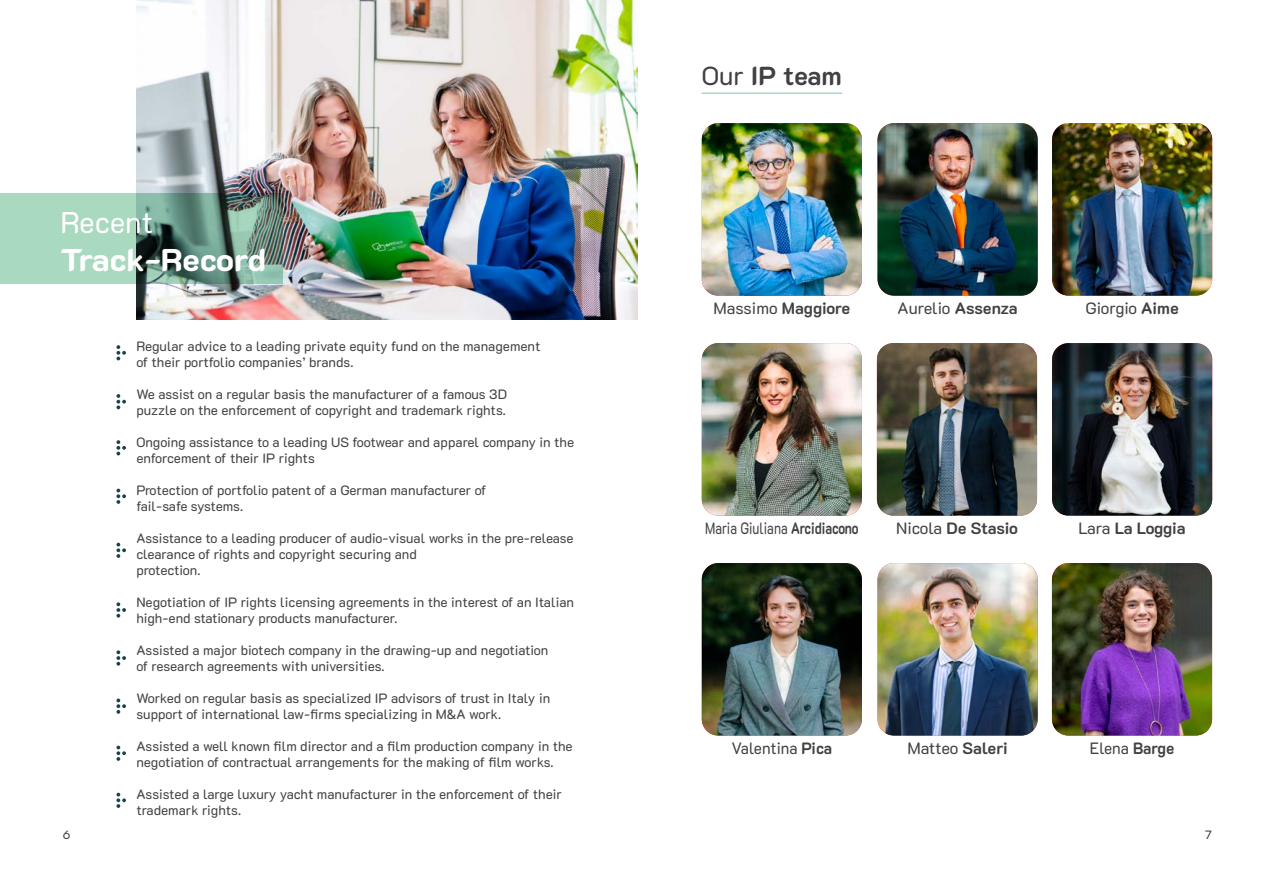
<style>
.page{position:relative;width:1276px;height:893px;background:#fff}
.page>*{position:absolute;margin:0;border:0;box-sizing:border-box;transform-origin:0 0}
.t1{font:800 31.5px "K2 D";letter-spacing:-.025em;color:#fff;scale:1.05 1}
.t2{font:30px "K2 D";color:#fff}
.t3{font:700 25.95px "K2 D";letter-spacing:-.005em;color:#414042}
.t4{font:16.35px "K2 D";color:#414042}
.t5{font:700 16.35px "K2 D";color:#414042}
.t6{font:16.35px "K2 D";color:#414042;scale:.77 1}
.t7{font:16.35px "K2 D";color:#414042;scale:.94 1}
.t8{font:700 16.35px "K2 D";letter-spacing:-.02em;color:#414142}
.t9{font:13.5px/16px "K2 D";color:#414042}
.t10{font:12px "K2 D";color:#414042}
.s1{font-weight:400}
.s2{font-weight:700}
</style>
<div class="page">
<img style="left:136px;top:0;width:502px;height:319px">
<svg style="left:0;top:194px;width:283px;height:90px;background:#83ac98"></svg>
<svg style="left:116px;top:345px;width:10px;height:15px"></svg>
<svg style="left:116px;top:394px;width:10px;height:15px"></svg>
<svg style="left:116px;top:440px;width:10px;height:15px"></svg>
<svg style="left:116px;top:489px;width:10px;height:15px"></svg>
<svg style="left:116px;top:543px;width:10px;height:15px"></svg>
<svg style="left:116px;top:602px;width:10px;height:16px"></svg>
<svg style="left:116px;top:650px;width:10px;height:16px"></svg>
<svg style="left:116px;top:698px;width:10px;height:16px"></svg>
<svg style="left:116px;top:746px;width:10px;height:15px"></svg>
<svg style="left:116px;top:793px;width:10px;height:15px"></svg>
<hr style="left:702px;top:92px;width:140px;height:2px;background:#a9d9be">
<img style="left:702px;top:123px;width:160px;height:173px">
<img style="left:877px;top:123px;width:160px;height:173px">
<img style="left:1052px;top:123px;width:160px;height:173px">
<img style="left:702px;top:343px;width:160px;height:173px">
<img style="left:877px;top:343px;width:160px;height:173px">
<img style="left:877px;top:563px;width:160px;height:172px">
<img style="left:702px;top:563px;width:160px;height:172px">
<img style="left:1052px;top:343px;width:160px;height:173px">
<img style="left:1052px;top:563px;width:160px;height:172px">
<h2 class="t2" style="left:60px;top:205px;width:94px">Recent</h2>
<h1 class="t1" style="left:60px;top:242px;width:197px">Track-Record</h1>
<p class="t9" style="left:136px;top:338px;width:405px">Regular advice to a leading private equity fund on the management of their portfolio companies’ brands.</p>
<p class="t9" style="left:136px;top:386px;width:372px">We assist on a regular basis the manufacturer of a famous 3D puzzle on the enforcement of copyright and trademark rights.</p>
<p class="t9" style="left:136px;top:434px;width:439px">Ongoing assistance to a leading US footwear and apparel company in the enforcement of their IP rights</p>
<p class="t9" style="left:136px;top:482px;width:352px">Protection of portfolio patent of a German manufacturer of fail-safe systems.</p>
<p class="t9" style="left:136px;top:530px;width:439px">Assistance to a leading producer of audio-visual works in the pre-release clearance of rights and copyright securing and<br>protection.</p>
<p class="t9" style="left:136px;top:594px;width:439px">Negotiation of IP rights licensing agreements in the interest of an Italian high-end stationary products manufacturer.</p>
<p class="t9" style="left:136px;top:642px;width:413px">Assisted a major biotech company in the drawing-up and negotiation of research agreements with universities.</p>
<p class="t9" style="left:136px;top:690px;width:415px">Worked on regular basis as specialized IP advisors of trust in Italy in support of international law-firms specializing in M&amp;A work.</p>
<p class="t9" style="left:136px;top:738px;width:438px">Assisted a well known film director and a film production company in the negotiation of contractual arrangements for the making of film works.</p>
<p class="t9" style="left:136px;top:786px;width:427px">Assisted a large luxury yacht manufacturer in the enforcement of their trademark rights.</p>
<h3 class="t3" style="left:702px;top:61px;width:142px"><span class="s1">Our</span> IP team</h3>
<p class="t5" style="left:713px;top:299px;width:138px"><span class="s1">Massimo</span> Maggiore</p>
<p class="t4" style="left:897px;top:299px;width:121px">Aurelio <span class="s2">Assenza</span></p>
<p class="t4" style="left:1085px;top:299px;width:95px">Giorgio <span class="s2">Aime</span></p>
<p class="t6" style="left:705px;top:519px;width:201px">Maria Giuliana <span class="s2">Arcidiacono</span></p>
<p class="t8" style="left:896px;top:519px;width:123px"><span class="s1">Nicola</span> De Stasio</p>
<p class="t5" style="left:1078px;top:519px;width:109px"><span class="s1">Lara</span> La Loggia</p>
<p class="t7" style="left:731px;top:739px;width:108px">Valentina <span class="s2">Pica</span></p>
<p class="t4" style="left:907px;top:739px;width:102px">Matteo <span class="s2">Saleri</span></p>
<p class="t7" style="left:1089px;top:739px;width:92px">Elena <span class="s2">Barge</span></p>
<p class="t10" style="left:63px;top:827px;width:9px">6</p>
<p class="t10" style="left:1204px;top:827px;width:9px">7</p>
</div>
